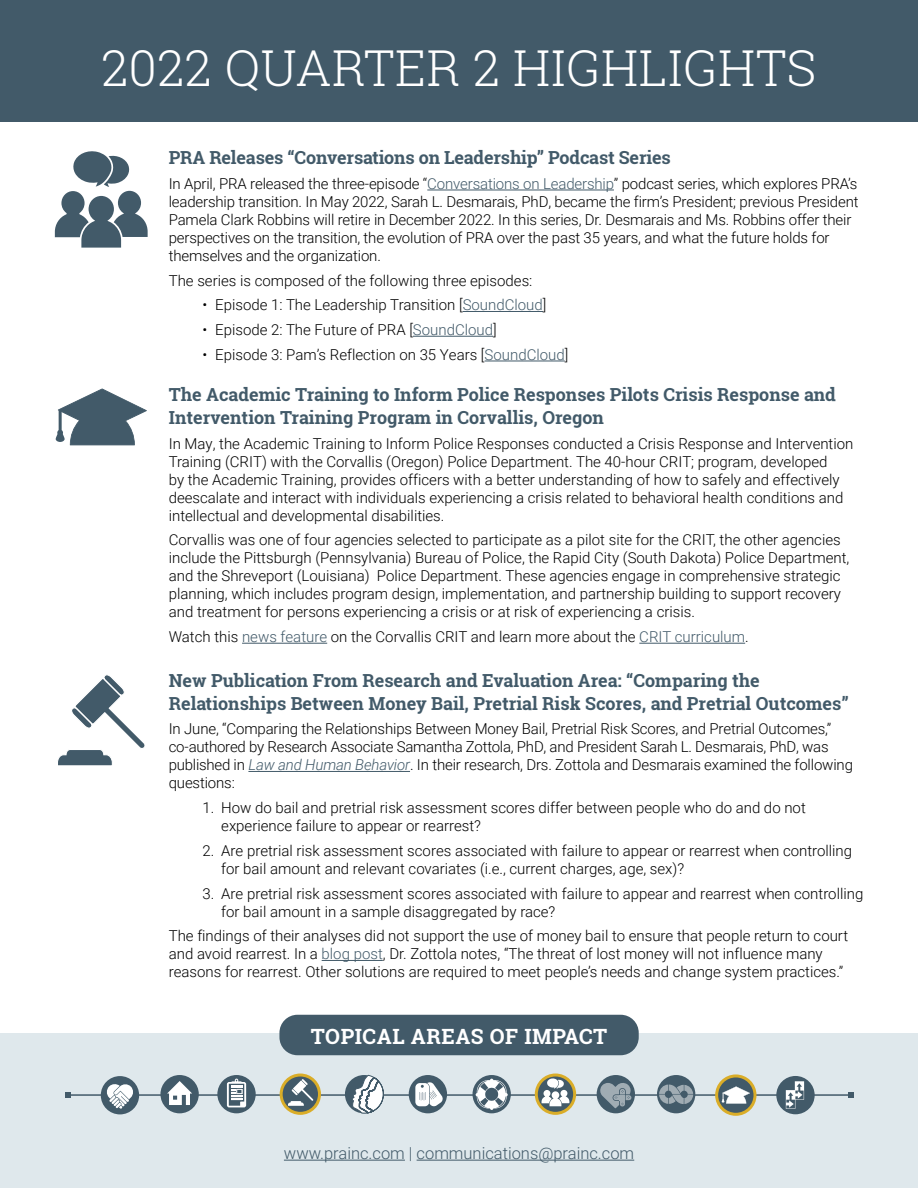
<style>
.page{position:relative;width:918px;height:1188px;background:#fff}
.page>*{position:absolute;margin:0;border:0;box-sizing:border-box;transform-origin:0 0}
.t1{font:300 49.5px "Roboto Slab";letter-spacing:.01em;color:#fff}
.t2{font:700 21px "Roboto Slab";letter-spacing:.025em;color:#fff}
.t3{font:700 18px/22.5px "Roboto Slab";color:#425a69}
.t4{font:300 16.5px "Roboto";color:#425a69}
.t5{font:300 15px/18px "Roboto";color:#000}
.s1{color:#425a69}
.s2{font-style:italic;color:#425a69}
</style>
<div class="page">
<div style="left:0;top:0;width:918px;height:122px;background:#425a69"></div>
<svg style="left:55px;top:151px;width:93px;height:97px"></svg>
<hr style="left:427px;top:190px;width:187px;height:1px;background:#425a69">
<hr style="left:463px;top:311px;width:80px;height:1px;background:#425a69">
<hr style="left:413px;top:336px;width:80px;height:1px;background:#425a69">
<hr style="left:485px;top:361px;width:80px;height:1px;background:#425a69">
<svg style="left:56px;top:388px;width:91px;height:57px"></svg>
<hr style="left:242px;top:643px;width:85px;height:1px;background:#425a69">
<hr style="left:639px;top:643px;width:106px;height:1px;background:#425a69">
<svg style="left:58px;top:675px;width:87px;height:91px"></svg>
<hr style="left:248px;top:771px;width:162px;height:1px;background:#425a69">
<hr style="left:322px;top:960px;width:61px;height:1px;background:#425a69">
<div style="left:0;top:1034px;width:918px;height:154px;background:#dfe8ec"></div>
<hr style="left:68px;top:1094px;width:783px;height:2px;background:#425a69">
<svg style="left:65px;top:1092px;width:6px;height:6px"></svg>
<svg style="left:848px;top:1092px;width:6px;height:6px"></svg>
<div style="left:279px;top:1015px;width:360px;height:40px;background:#425a69;border-radius:18px"></div>
<hr style="left:284px;top:1160px;width:121px;height:1px;background:#425a69">
<hr style="left:417px;top:1160px;width:217px;height:1px;background:#425a69">
<div style="left:409px;top:1075px;width:38px;height:38px;background:#425a69;border-radius:50%"></div>
<svg style="left:536px;top:1075px;width:39px;height:38px"></svg>
<div style="left:535px;top:1074px;width:41px;height:41px;border:3px solid #daad28;border-radius:50%"></div>
<div style="left:597px;top:1075px;width:38px;height:38px;background:#425a69;border-radius:50%"></div>
<div style="left:657px;top:1075px;width:38px;height:38px;background:#425a69;border-radius:50%"></div>
<div style="left:473px;top:1075px;width:38px;height:38px;background:#425a69;border-radius:50%"></div>
<svg style="left:281px;top:1075px;width:38px;height:38px"></svg>
<div style="left:280px;top:1074px;width:41px;height:41px;border:3px solid #daad28;border-radius:50%"></div>
<div style="left:345px;top:1075px;width:38px;height:38px;background:#425a69;border-radius:50%"></div>
<svg style="left:717px;top:1076px;width:38px;height:38px"></svg>
<div style="left:715px;top:1074px;width:42px;height:42px;border:3px solid #daad28;border-radius:50%"></div>
<div style="left:776px;top:1076px;width:39px;height:38px;background:#425a69;border-radius:50%"></div>
<div style="left:160px;top:1075px;width:39px;height:38px;background:#425a69;border-radius:50%"></div>
<svg style="left:167px;top:1081px;width:25px;height:24px"></svg>
<svg style="left:217px;top:1075px;width:39px;height:38px"></svg>
<svg style="left:227px;top:1079px;width:19px;height:28px"></svg>
<svg style="left:288px;top:1079px;width:25px;height:27px"></svg>
<svg style="left:352px;top:1075px;width:31px;height:38px"></svg>
<svg style="left:415px;top:1082px;width:28px;height:27px"></svg>
<svg style="left:722px;top:1086px;width:28px;height:18px"></svg>
<div style="left:101px;top:1076px;width:38px;height:38px;background:#425a69;border-radius:50%"></div>
<svg style="left:106px;top:1084px;width:28px;height:25px"></svg>
<svg style="left:542px;top:1078px;width:27px;height:28px"></svg>
<svg style="left:599px;top:1082px;width:32px;height:26px"></svg>
<svg style="left:659px;top:1085px;width:34px;height:19px"></svg>
<svg style="left:786px;top:1081px;width:18px;height:28px"></svg>
<svg style="left:476px;top:1079px;width:32px;height:31px"></svg>
<h2 class="t1" style="left:101px;top:34px;width:716px">2022 QUARTER 2 HIGHLIGHTS</h2>
<h3 class="t3" style="left:169px;top:146px;width:503px">PRA Releases “Conversations on Leadership” Podcast Series</h3>
<p class="t5" style="left:169px;top:174px;width:691px">In April, PRA released the three-episode “<span class="s1">Conversations on Leadership</span>” podcast series, which explores PRA’s leadership transition. In May 2022, Sarah L. Desmarais, PhD, became the firm’s President; previous President Pamela Clark Robbins will retire in December 2022. In this series, Dr. Desmarais and Ms. Robbins offer their perspectives on the transition, the evolution of PRA over the past 35 years, and what the future holds for themselves and the organization.</p>
<p class="t5" style="left:169px;top:271px;width:365px">The series is composed of the following three episodes:</p>
<p class="t5" style="left:202px;top:295px;width:345px">• Episode 1: The Leadership Transition [<span class="s1">SoundCloud</span>]</p>
<p class="t5" style="left:202px;top:320px;width:296px">• Episode 2: The Future of PRA [<span class="s1">SoundCloud</span>]</p>
<p class="t5" style="left:202px;top:345px;width:367px">• Episode 3: Pam’s Reflection on 35 Years [<span class="s1">SoundCloud</span>]</p>
<h3 class="t3" style="left:169px;top:383px;width:669px">The Academic Training to Inform Police Responses Pilots Crisis Response and<br>Intervention Training Program in Corvallis, Oregon</h3>
<p class="t5" style="left:169px;top:434px;width:686px">In May, the Academic Training to Inform Police Responses conducted a Crisis Response and Intervention Training (CRIT) with the Corvallis (Oregon) Police Department. The 40-hour CRIT; program, developed<br>by the Academic Training, provides officers with a better understanding of how to safely and effectively deescalate and interact with individuals experiencing a crisis related to behavioral health conditions and intellectual and developmental disabilities.</p>
<p class="t5" style="left:169px;top:530px;width:682px">Corvallis was one of four agencies selected to participate as a pilot site for the CRIT, the other agencies include the Pittsburgh (Pennsylvania) Bureau of Police, the Rapid City (South Dakota) Police Department, and the Shreveport (Louisiana) Police Department. These agencies engage in comprehensive strategic planning, which includes program design, implementation, and partnership building to support recovery and treatment for persons experiencing a crisis or at risk of experiencing a crisis.</p>
<p class="t5" style="left:169px;top:627px;width:582px">Watch this <span class="s1">news feature</span> on the Corvallis CRIT and learn more about the <span class="s1">CRIT curriculum</span>.</p>
<h3 class="t3" style="left:169px;top:669px;width:682px">New Publication From Research and Evaluation Area: “Comparing the<br>Relationships Between Money Bail, Pretrial Risk Scores, and Pretrial Outcomes”</h3>
<p class="t5" style="left:169px;top:719px;width:686px">In June, “Comparing the Relationships Between Money Bail, Pretrial Risk Scores, and Pretrial Outcomes,” co-authored by Research Associate Samantha Zottola, PhD, and President Sarah L. Desmarais, PhD, was published in <span class="s2">Law and Human Behavior</span>. In their research, Drs. Zottola and Desmarais examined the following questions:</p>
<p class="t5" style="left:221px;top:798px;width:586px;text-indent:-19px">1. How do bail and pretrial risk assessment scores differ between people who do and do not experience failure to appear or rearrest?</p>
<p class="t5" style="left:221px;top:841px;width:632px;text-indent:-19px">2. Are pretrial risk assessment scores associated with failure to appear or rearrest when controlling for bail amount and relevant covariates (i.e., current charges, age, sex)?</p>
<p class="t5" style="left:221px;top:884px;width:644px;text-indent:-19px">3. Are pretrial risk assessment scores associated with failure to appear and rearrest when controlling for bail amount in a sample disaggregated by race?</p>
<p class="t5" style="left:169px;top:926px;width:681px">The findings of their analyses did not support the use of money bail to ensure that people return to court and avoid rearrest. In a <span class="s1">blog post</span>, Dr. Zottola notes, “The threat of lost money will not influence many reasons for rearrest. Other solutions are required to meet people’s needs and change system practices.”</p>
<h3 class="t2" style="left:311px;top:1022px;width:298px">TOPICAL AREAS OF IMPACT</h3>
<p class="t4" style="left:284px;top:1142px;width:352px">www.prainc.com | communications@prainc.com</p>
</div>
